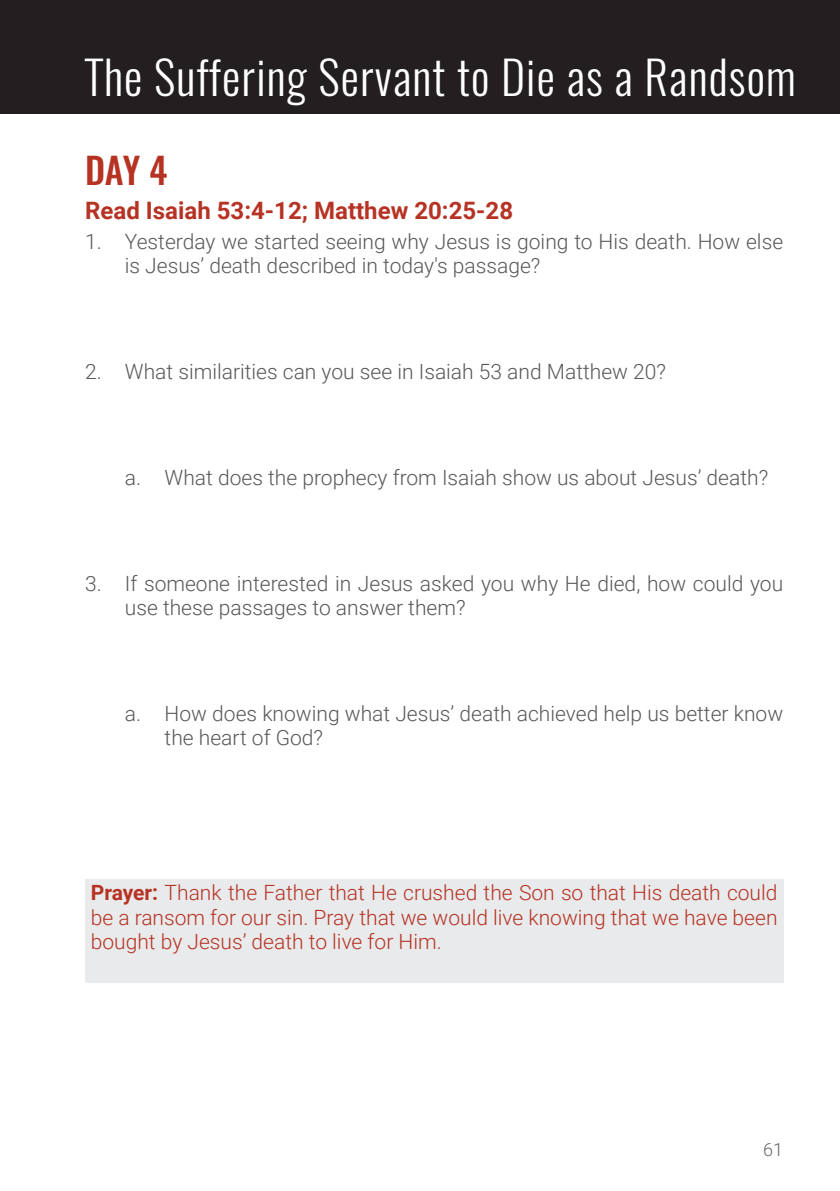
<style>
.page{position:relative;width:840px;height:1191px;background:#fff}
.page>*{position:absolute;margin:0;border:0;box-sizing:border-box;transform-origin:0 0}
.DRN_Title{font:300 46px "Oswald";letter-spacing:.025em;color:#fff}
.Heading_1{font:500 36px "Oswald";color:#b63324}
.Heading_2{font:700 24px "Roboto";color:#b63324}
.Numbered{font:300 21px/24px "Roboto";color:#57585a}
.Prayer_Box_Text{font:300 21px/24px "Roboto";color:#b63324;text-align:justify}
.t1{font:300 18px "Roboto";color:#666}
.s1{font-weight:700}
</style>
<div class="page">
<div style="left:0;top:0;width:839px;height:114px;background:#231f20"></div>
<div style="left:85px;top:879px;width:697px;height:104px;background:#e9eaeb"></div>
<p class="DRN_Title" style="left:85px;top:37px;width:711px">The Suffering Servant to Die as a Randsom</p>
<p class="Heading_1" style="left:85px;top:151px;width:84px">DAY 4</p>
<p class="Heading_2" style="left:85px;top:194px;width:429px">Read Isaiah 53:4-12; Matthew 20:25-28</p>
<p class="Numbered" style="left:125px;top:229px;width:659px;text-indent:-40px">1. Yesterday we started seeing why Jesus is going to His death. How else is Jesus’ death described in today's passage?</p>
<p class="Numbered" style="left:85px;top:359px;width:582px">2. What similarities can you see in Isaiah 53 and Matthew 20?</p>
<p class="Numbered" style="left:125px;top:465px;width:644px">a. What does the prophecy from Isaiah show us about Jesus’ death?</p>
<p class="Numbered" style="left:125px;top:571px;width:659px;text-indent:-40px">3. If someone interested in Jesus asked you why He died, how could you use these passages to answer them?</p>
<p class="Numbered" style="left:164px;top:701px;width:619px;text-indent:-40px">a. How does knowing what Jesus’ death achieved help us better know the heart of God?</p>
<p class="Prayer_Box_Text" style="left:91px;top:880px;width:688px"><span class="s1">Prayer:</span> Thank the Father that He crushed the Son so that His death could be a ransom for our sin. Pray that we would live knowing that we have been bought by Jesus’ death to live for Him.</p>
<p class="t1" style="left:762px;top:1137px;width:21px">61</p>
</div>
